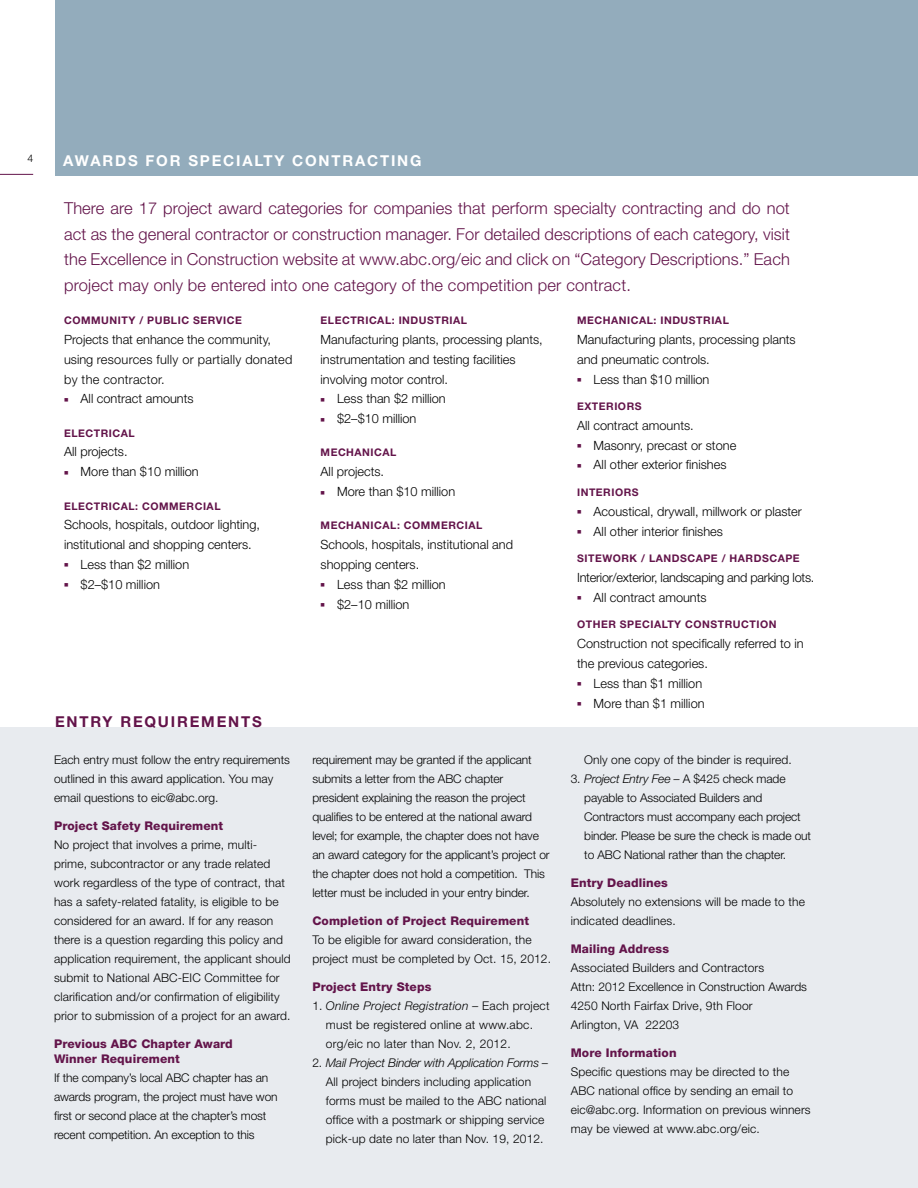
<style>
.page{position:relative;width:918px;height:1188px;background:#fff}
.page>*{position:absolute;margin:0;border:0;box-sizing:border-box;transform-origin:0 0}
.t1{font:300 16.5px/25.5px "Helvetica Neue LT Std";letter-spacing:.01em;color:#63144a;text-align:justify}
.t2{font:700 15px "Helvetica Neue LT Std";letter-spacing:.12em;color:#fff}
.t3{font:700 15px "Helvetica Neue LT Std";letter-spacing:.12em;color:#63144a}
.t4{font:300 12.75px/19.8px "Helvetica Neue LT Std";color:#000}
.t5{font:300 12.75px/19.8px "Helvetica Neue LT Std";letter-spacing:.02em;color:#000}
.t6{font:300 12.75px "Helvetica Neue LT Std";letter-spacing:-.02em;color:#000}
.t7{font:300 12px/19px "Helvetica Neue LT Std";letter-spacing:.01em;color:#000}
.t8{font:300 12px/19px "Helvetica Neue LT Std";letter-spacing:-.01em;color:#000}
.t9{font:800 12px/14.4px "Helvetica Neue LT Std";letter-spacing:.01em;color:#63144a}
.t10{font:700 10.5px "Helvetica Neue LT Std";letter-spacing:.05em;color:#63144a}
.t11{font:300 10.5px "Helvetica Neue LT Std";color:#000}
.s1{color:#63144a}
.s2{font-style:italic}
</style>
<div class="page">
<hr style="left:917px;top:0;width:1px;height:1188px;background:#bbc9d4">
<div style="left:56px;top:0;width:862px;height:176px;background:#93acbc"></div>
<div style="left:0;top:727px;width:918px;height:461px;background:#e8ebef"></div>
<hr style="left:0;top:174px;width:33px;height:1px;background:#63144a">
<p class="t11" style="left:28px;top:152px;width:7px">4</p>
<p class="t2" style="left:63px;top:151px;width:138px">AWARDS FOR SPEC</p>
<p class="t2" style="left:236px;top:151px;width:187px">IALTY CONTRACTING</p>
<p class="t1" style="left:64px;top:195px;width:727px">There are 17 project award categories for companies that perform specialty contracting and do not act as the general contractor or construction manager. For detailed descriptions of each category, visit the Excellence in Construction website at www.abc.org/eic and click on “Category Descriptions.” Each project may only be entered into one category of the competition per contract.</p>
<p class="t10" style="left:64px;top:314px;width:171px">COMMUNITY / PUBLIC SERVICE</p>
<p class="t5" style="left:64px;top:329px;width:230px">Projects that enhance the community, using resources fully or partially donated by the contractor.</p>
<p class="t4" style="left:64px;top:389px;width:131px"><span class="s1">■</span> All contract amounts</p>
<p class="t10" style="left:64px;top:426px;width:72px">ELECTRICAL</p>
<p class="t4" style="left:64px;top:442px;width:65px">All projects.</p>
<p class="t4" style="left:64px;top:462px;width:136px"><span class="s1">■</span> More than $10 million</p>
<p class="t10" style="left:64px;top:499px;width:158px">ELECTRICAL: COMMERCIAL</p>
<p class="t4" style="left:64px;top:515px;width:198px">Schools, hospitals, outdoor lighting, institutional and shopping centers.</p>
<p class="t4" style="left:64px;top:554px;width:127px"><span class="s1">■</span> Less than $2 million</p>
<p class="t4" style="left:64px;top:574px;width:97px"><span class="s1">■</span> $2–$10 million</p>
<p class="t10" style="left:321px;top:314px;width:148px">ELECTRICAL: IN DUSTRIAL</p>
<p class="t4" style="left:321px;top:329px;width:224px">Manufacturing plants, processing plants, instrumentation and testing facilities involving motor control.</p>
<p class="t4" style="left:321px;top:389px;width:127px"><span class="s1">■</span> Less than $2 million</p>
<p class="t4" style="left:321px;top:408px;width:97px"><span class="s1">■</span> $2–$10 million</p>
<p class="t10" style="left:321px;top:446px;width:10px">MECHAN</p>
<p class="t10" style="left:371px;top:446px;width:27px">ICAL</p>
<p class="t4" style="left:321px;top:462px;width:65px">All projects.</p>
<p class="t4" style="left:321px;top:481px;width:136px"><span class="s1">■</span> More than $10 million</p>
<p class="t10" style="left:321px;top:519px;width:10px">MECHAN</p>
<p class="t10" style="left:371px;top:519px;width:113px">ICAL: COMMERCIAL</p>
<p class="t4" style="left:321px;top:534px;width:194px">Schools, hospitals, institutional and shopping centers.</p>
<p class="t4" style="left:321px;top:574px;width:127px"><span class="s1">■</span> Less than $2 million</p>
<p class="t4" style="left:321px;top:594px;width:90px"><span class="s1">■</span> $2–10 million</p>
<p class="t3" style="left:55px;top:712px;width:208px">ENTRY REQUIREMENTS</p>
<p class="t7" style="left:54px;top:750px;width:238px">Each entry must follow the entry requirements outlined in this award application. You may email questions to eic@abc.org.</p>
<p class="t9" style="left:54px;top:818px;width:171px">Project Safety Requirement</p>
<p class="t7" style="left:54px;top:835px;width:238px">No project that involves a prime, multi&shy;prime, subcontractor or any trade related work regardless of the type of contract, that has a safety-related fatality, is eligible to be considered for an award. If for any reason there is a question regarding this policy and application requirement, the applicant should submit to National ABC-EIC Committee for clarification and/or confirmation of eligibility prior to submission of a project for an award.</p>
<p class="t9" style="left:54px;top:1037px;width:180px">Previous ABC Chapter Award<br>Winner Requirement</p>
<p class="t8" style="left:54px;top:1068px;width:225px">If the company’s local ABC chapter has an awards program, the project must have won first or second place at the chapter’s most recent competition. An exception to this</p>
<p class="t8" style="left:312px;top:750px;width:239px">requirement may be granted if the applicant submits a letter from the ABC chapter president explaining the reason the project qualifies to be entered at the national award level; for example, the chapter does not have an award category for the applicant’s project or the chapter does not hold a competition. This letter must be included in your entry binder.</p>
<p class="t9" style="left:312px;top:913px;width:218px">Completion of Project Requirement</p>
<p class="t7" style="left:312px;top:930px;width:240px">To be eligible for award consideration, the project must be completed by Oct. 15, 2012.</p>
<p class="t9" style="left:312px;top:979px;width:121px">Project Entry Steps</p>
<p class="t7" style="left:326px;top:996px;width:225px;text-indent:-14px">1. <span class="s2">Online Project Registration –</span> Each project must be registered online at www.abc. org/eic no later than Nov. 2, 2012.</p>
<p class="t7" style="left:326px;top:1053px;width:224px;text-indent:-14px">2. <span class="s2">Mail Project Binder with Application Forms – </span>All project binders including application forms must be mailed to the ABC national office with a postmark or shipping service pick-up date no later than Nov. 19, 2012.</p>
<p class="t10" style="left:577px;top:314px;width:10px">MECHAN</p>
<p class="t10" style="left:627px;top:314px;width:103px">ICAL: IN DUSTRIAL</p>
<p class="t4" style="left:577px;top:329px;width:220px">Manufacturing plants, processing plants and pneumatic controls.</p>
<p class="t4" style="left:577px;top:369px;width:134px"><span class="s1">■</span> Less than $10 million</p>
<p class="t10" style="left:577px;top:400px;width:66px">EXTERIORS</p>
<p class="t4" style="left:577px;top:415px;width:118px">All contract amounts.</p>
<p class="t4" style="left:577px;top:435px;width:161px"><span class="s1">■</span> Masonry, precast or stone</p>
<p class="t4" style="left:577px;top:455px;width:151px"><span class="s1">■</span> All other exterior finishes</p>
<p class="t10" style="left:577px;top:486px;width:63px">INTERIORS</p>
<p class="t4" style="left:577px;top:501px;width:226px"><span class="s1">■</span> Acoustical, drywall, millwork or plaster</p>
<p class="t4" style="left:577px;top:521px;width:147px"><span class="s1">■</span> All other interior finishes</p>
<p class="t10" style="left:577px;top:552px;width:80px">SITEWORK / LAN</p>
<p class="t10" style="left:672px;top:552px;width:25px">DSCAPE</p>
<p class="t10" style="left:722px;top:552px;width:57px">/ HARDSCAPE</p>
<p class="t6" style="left:577px;top:570px;width:239px">Interior/exterior, landscaping and parking lots.</p>
<p class="t4" style="left:577px;top:587px;width:131px"><span class="s1">■</span> All contract amounts</p>
<p class="t10" style="left:577px;top:618px;width:52px">OTHER SPEC</p>
<p class="t10" style="left:650px;top:618px;width:126px">IALTY CONSTRUCTION</p>
<p class="t4" style="left:577px;top:633px;width:228px">Construction not specifically referred to in the previous categories.</p>
<p class="t4" style="left:577px;top:673px;width:127px"><span class="s1">■</span> Less than $1 million</p>
<p class="t4" style="left:577px;top:693px;width:129px"><span class="s1">■</span> More than $1 million</p>
<p class="t7" style="left:584px;top:750px;width:209px">Only one copy of the binder is required.</p>
<p class="t8" style="left:584px;top:769px;width:228px;text-indent:-14px">3. <span class="s2">Project Entry Fee –</span> A $425 check made payable to Associated Builders and Contractors must accompany each project binder. Please be sure the check is made out to ABC National rather than the chapter.</p>
<p class="t9" style="left:571px;top:875px;width:99px">Entry Deadlines</p>
<p class="t7" style="left:571px;top:892px;width:236px">Absolutely no extensions will be made to the indicated deadlines.</p>
<p class="t9" style="left:571px;top:941px;width:100px">Mailing Address</p>
<p class="t7" style="left:571px;top:958px;width:238px">Associated Builders and Contractors<br>Attn: 2012 Excellence in Construction Awards 4250 North Fairfax Drive, 9th Floor<br>Arlington, VA 22203</p>
<p class="t9" style="left:571px;top:1045px;width:107px">More Information</p>
<p class="t7" style="left:571px;top:1062px;width:241px">Specific questions may be directed to the ABC national office by sending an email to eic@abc.org. Information on previous winners may be viewed at www.abc.org/eic.</p>
</div>
